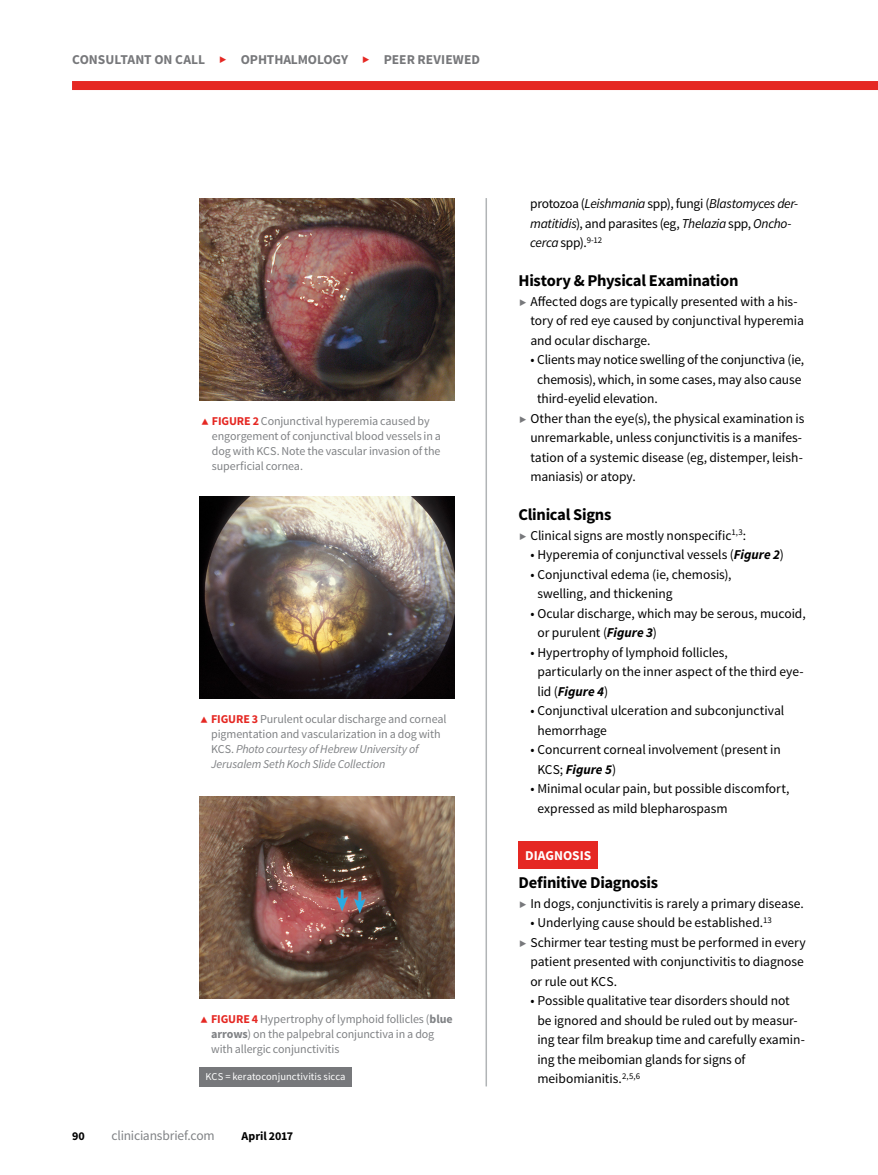
<style>
.page{position:relative;width:878px;height:1175px;background:#fff}
.page>*{position:absolute;margin:0;border:0;box-sizing:border-box;transform-origin:0 0}
.Head_A{font:700 16.5px "Source Sans Pro";letter-spacing:-.02em;color:#000}
.Body_Source_Sans_9{font:13.5px/19.5px "Source Sans Pro";letter-spacing:-.005em;color:#000}
.Body_Source_Sans_9-2{font:italic 13.5px/19.5px "Source Sans Pro";letter-spacing:-.025em;color:#000}
.t1{font:700 13.5px "Source Sans Pro";letter-spacing:-.005em;color:#77787b}
.t2{font:13.5px "Source Sans Pro";letter-spacing:-.015em;color:#808285}
.t3{font:700 13.5px "Source Sans Pro";color:#fff}
.Figure_Caption{font:12px/15px "Source Sans Pro";letter-spacing:-.01em;color:#808285}
.t4{font:700 12px "Source Sans Pro";letter-spacing:-.005em;color:#000}
.Acronyms{font:10.5px "Source Sans Pro";letter-spacing:.005em;color:#fff}
.s1{font-weight:700;color:#e52823}
.s2{font-style:italic}
.s3{font-weight:700}
.s4{font-style:normal}
.s5{font-weight:700;font-style:italic}
</style>
<div class="page">
<div style="left:72px;top:81px;width:806px;height:9px;background:#e52823"></div>
<div style="left:518px;top:841px;width:80px;height:27px;background:#e52823"></div>
<hr style="left:485px;top:198px;width:2px;height:888px;background:#b1b4b6">
<img style="left:200px;top:198px;width:254px;height:202px">
<img style="left:200px;top:496px;width:254px;height:203px">
<img style="left:200px;top:796px;width:254px;height:202px">
<div style="left:200px;top:1066px;width:152px;height:20px;background:#77787b"></div>
<p class="t1" style="left:72px;top:51px;width:135px">CONSULTANT ON CALL</p>
<p class="t1" style="left:241px;top:51px;width:109px">OPHTHALMOLOGY</p>
<p class="t1" style="left:384px;top:51px;width:98px">PEER REVIEWED</p>
<p class="Figure_Caption" style="left:212px;top:413px;width:231px"><span class="s1">FIGURE 2</span> Conjunctival hyperemia caused by engorgement of conjunctival blood vessels in a dog with KCS. Note the vascular invasion of the superficial cornea.</p>
<p class="Figure_Caption" style="left:211px;top:711px;width:237px"><span class="s1">FIGURE 3</span> Purulent ocular discharge and corneal pigmentation and vascularization in a dog with KCS. <span class="s2">Photo courtesy of Hebrew University of Jerusalem Seth Koch Slide Collection</span></p>
<p class="Figure_Caption" style="left:211px;top:1011px;width:243px"><span class="s1">FIGURE 4</span> Hypertrophy of lymphoid follicles (<span class="s3">blue arrows</span>) on the palpebral conjunctiva in a dog with allergic conjunctivitis</p>
<p class="Acronyms" style="left:206px;top:1070px;width:142px">KCS = keratoconjunctivitis sicca</p>
<p class="t4" style="left:72px;top:1128px;width:14px">90</p>
<p class="t2" style="left:112px;top:1127px;width:105px">cliniciansbrief.com</p>
<p class="t4" style="left:241px;top:1128px;width:53px">April 2017</p>
<p class="Body_Source_Sans_9-2" style="left:530px;top:194px;width:269px"><span class="s4">protozoa (</span>Leishmania <span class="s4">spp), fungi (</span>Blastomyces der&shy;matitidis<span class="s4">), and parasites (eg,</span> Thelazia <span class="s4">spp,</span> Oncho&shy;cerca <span class="s4">spp).</span><sup>9-12</sup></p>
<p class="Head_A" style="left:518px;top:270px;width:221px">History &amp; Physical Examination</p>
<p class="Body_Source_Sans_9" style="left:530px;top:292px;width:275px">Affected dogs are typically presented with a his&shy;tory of red eye caused by conjunctival hyperemia and ocular discharge.</p>
<p class="Body_Source_Sans_9" style="left:537px;top:350px;width:268px;text-indent:-7px">• Clients may notice swelling of the conjunctiva (ie, chemosis), which, in some cases, may also cause third-eyelid elevation.</p>
<p class="Body_Source_Sans_9" style="left:530px;top:409px;width:276px">Other than the eye(s), the physical examination is unremarkable, unless conjunctivitis is a manifes&shy;tation of a systemic disease (eg, distemper, leish&shy;maniasis) or atopy.</p>
<p class="Head_A" style="left:518px;top:504px;width:94px">Clinical Signs</p>
<p class="Body_Source_Sans_9" style="left:530px;top:526px;width:217px">Clinical signs are mostly nonspecific<sup>1,3</sup>:</p>
<p class="Body_Source_Sans_9" style="left:530px;top:545px;width:255px">• Hyperemia of conjunctival vessels (<span class="s5">Figure 2</span>)</p>
<p class="Body_Source_Sans_9" style="left:537px;top:565px;width:196px;text-indent:-7px">• Conjunctival edema (ie, chemosis), swelling, and thickening</p>
<p class="Body_Source_Sans_9" style="left:537px;top:604px;width:270px;text-indent:-7px">• Ocular discharge, which may be serous, mucoid, or purulent (<span class="s5">Figure 3</span>)</p>
<p class="Body_Source_Sans_9" style="left:537px;top:643px;width:268px;text-indent:-7px">• Hypertrophy of lymphoid follicles,<br>particularly on the inner aspect of the third eye&shy;lid (<span class="s5">Figure 4</span>)</p>
<p class="Body_Source_Sans_9" style="left:537px;top:701px;width:248px;text-indent:-7px">• Conjunctival ulceration and subconjunctival hemorrhage</p>
<p class="Body_Source_Sans_9" style="left:537px;top:740px;width:245px;text-indent:-7px">• Concurrent corneal involvement (present in<br>KCS; <span class="s5">Figure 5</span>)</p>
<p class="Body_Source_Sans_9" style="left:537px;top:779px;width:253px;text-indent:-7px">• Minimal ocular pain, but possible discomfort, expressed as mild blepharospasm</p>
<p class="t3" style="left:525px;top:847px;width:68px">DIAGNOSIS</p>
<p class="Head_A" style="left:518px;top:872px;width:141px">Definitive Diagnosis</p>
<p class="Body_Source_Sans_9" style="left:530px;top:893px;width:275px">In dogs, conjunctivitis is rarely a primary disease.</p>
<p class="Body_Source_Sans_9" style="left:530px;top:913px;width:243px">• Underlying cause should be established.<sup>13</sup></p>
<p class="Body_Source_Sans_9" style="left:530px;top:932px;width:277px">Schirmer tear testing must be performed in every patient presented with conjunctivitis to diagnose or rule out KCS.</p>
<p class="Body_Source_Sans_9" style="left:537px;top:991px;width:269px;text-indent:-7px">• Possible qualitative tear disorders should not be ignored and should be ruled out by measur&shy;ing tear film breakup time and carefully examin&shy;ing the meibomian glands for signs of meibomianitis.<sup>2,5,6</sup></p>
</div>
